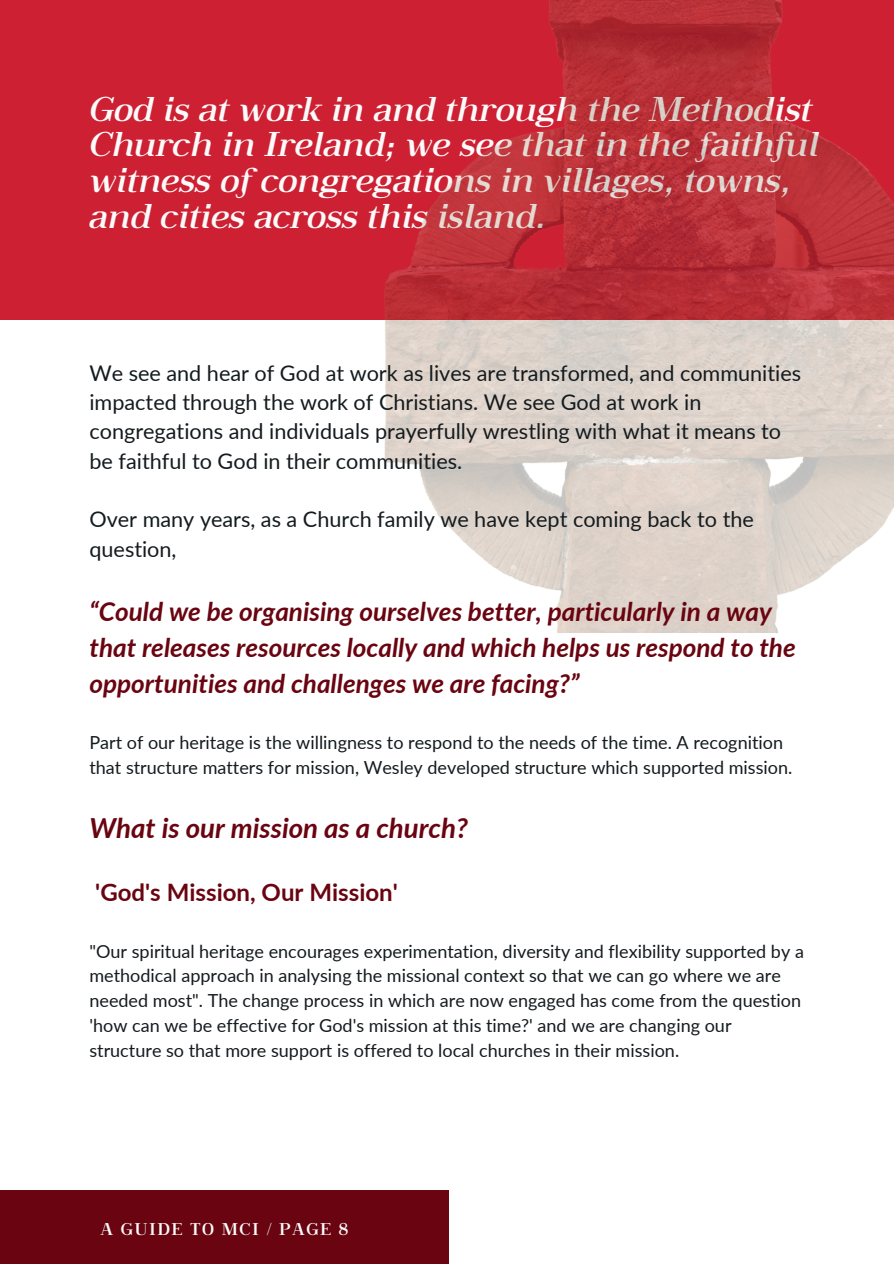
<style>
.page{position:relative;width:894px;height:1264px;background:#fff}
.page>*{position:absolute;margin:0;border:0;box-sizing:border-box;transform-origin:0 0}
.t1{font:italic 33.3px/35.7px "OC Rey Bold";color:#fafafa}
.t2{font:italic 700 27.6px "Lato";color:#690410}
.t3{font:italic 700 26.1px/36px "Lato";color:#690410}
.t4{font:700 24px "Lato";color:#690410}
.t5{font:21.6px/29.2px "Lato";color:#141b1e}
.t6{font:18px/24.8px "Lato";color:#141b1e}
.t7{font:16.5px "OC Rey Bold";letter-spacing:.09em;color:#fafafa}
</style>
<div class="page">
<div style="left:0;top:0;width:893px;height:320px;background:#ce2033"></div>
<img style="left:384px;top:0;width:509px;height:632px">
<div style="left:0;top:1190px;width:448px;height:73px;background:#690410"></div>
<p class="t1" style="left:89px;top:91px;width:730px">God is at work in and through the Methodist Church in Ireland; we see that in the faithful witness of congregations in villages, towns, and cities across this island.</p>
<p class="t5" style="left:89px;top:358px;width:713px">We see and hear of God at work as lives are transformed, and communities impacted through the work of Christians. We see God at work in congregations and individuals prayerfully wrestling with what it means to be faithful to God in their communities.</p>
<p class="t5" style="left:89px;top:504px;width:665px">Over many years, as a Church family we have kept coming back to the question,</p>
<p class="t3" style="left:89px;top:592px;width:707px">“Could we be organising ourselves better, particularly in a way that releases resources locally and which helps us respond to the opportunities and challenges we are facing?”</p>
<p class="t6" style="left:89px;top:730px;width:704px">Part of our heritage is the willingness to respond to the needs of the time. A recognition that structure matters for mission, Wesley developed structure which supported mission.</p>
<p class="t2" style="left:89px;top:811px;width:380px">What is our mission as a church?</p>
<p class="t4" style="left:95px;top:877px;width:304px">'God's Mission, Our Mission'</p>
<p class="t6" style="left:89px;top:938px;width:715px">"Our spiritual heritage encourages experimentation, diversity and flexibility supported by a methodical approach in analysing the missional context so that we can go where we are needed most". The change process in which are now engaged has come from the question 'how can we be effective for God's mission at this time?' and we are changing our structure so that more support is offered to local churches in their mission.</p>
<p class="t7" style="left:101px;top:1217px;width:249px">A GUIDE TO MCI / PAGE 8</p>
</div>
